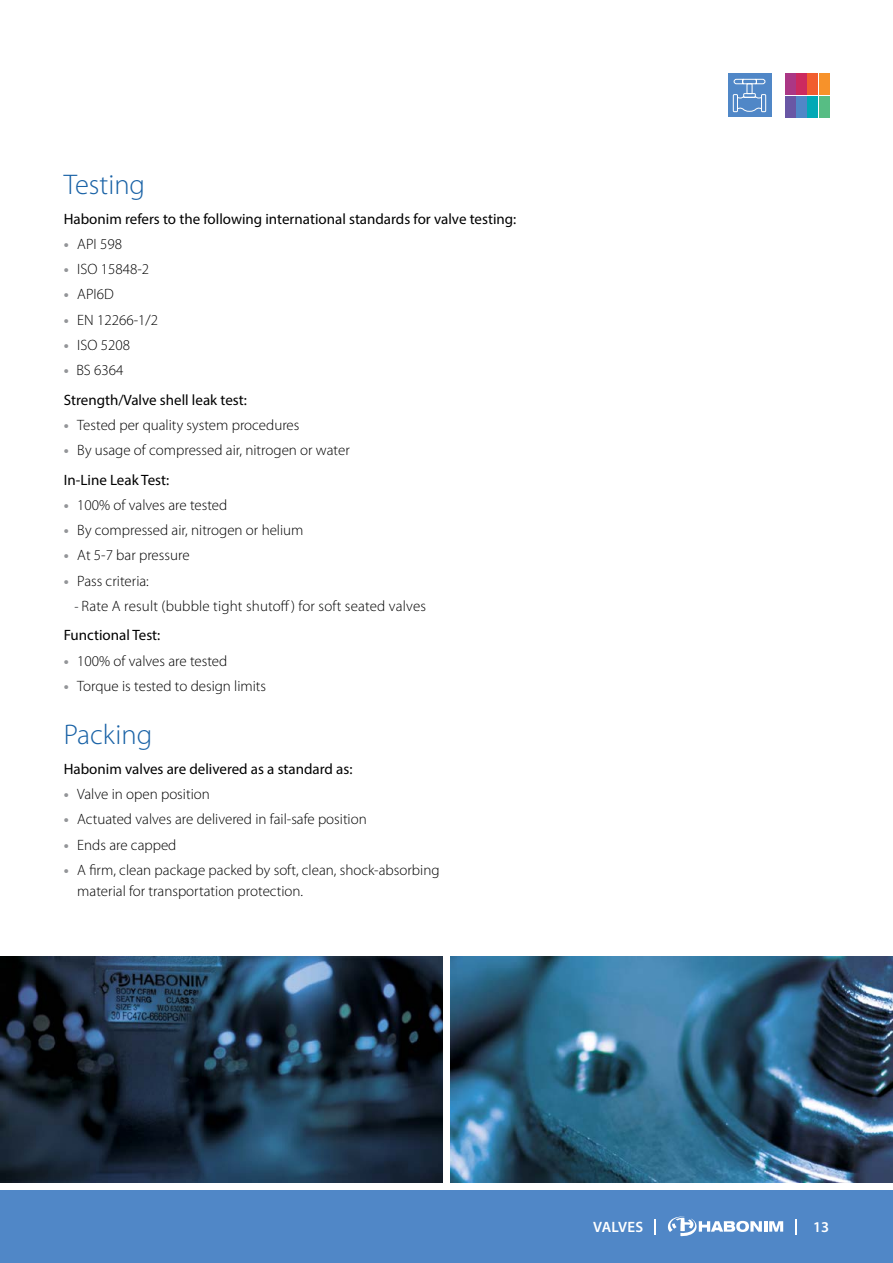
<style>
.page{position:relative;width:893px;height:1263px;background:#fff}
.page>*{position:absolute;margin:0;border:0;box-sizing:border-box;transform-origin:0 0}
.t1{font:300 28.5px "Myriad Pro";color:#1962a6}
.t2{font:300 15px/29.5px "Myriad Pro";color:#000}
.t3{font:15px/29.5px "Myriad Pro";color:#000}
.t4{font:600 15px "Myriad Pro";letter-spacing:.01em;color:#fff}
.s1{font-weight:700;color:#939598}
.s2{font-weight:300}
.s3{font-weight:400}
.s4{font-weight:400;font-size:13.5px;color:#58595b}
</style>
<div class="page">
<div style="left:728px;top:74px;width:43px;height:43px;background:#5087c7"></div>
<div style="left:743px;top:93px;width:13px;height:5px;border:1px solid #fff"></div>
<div style="left:747px;top:83px;width:5px;height:11px;border:1px solid #fff"></div>
<div style="left:733px;top:94px;width:5px;height:18px;border:1px solid #fff"></div>
<div style="left:761px;top:94px;width:5px;height:18px;border:1px solid #fff"></div>
<svg style="left:737px;top:95px;width:25px;height:17px"></svg>
<svg style="left:733px;top:78px;width:33px;height:6px"></svg>
<div style="left:0;top:1191px;width:893px;height:72px;background:#5087c7"></div>
<svg style="left:668px;top:1216px;width:115px;height:21px"></svg>
<svg style="left:795px;top:1219px;width:1px;height:15px"></svg>
<svg style="left:655px;top:1219px;width:1px;height:15px"></svg>
<img style="left:1px;top:957px;width:441px;height:225px">
<img style="left:451px;top:957px;width:442px;height:225px">
<img style="left:0;top:957px;width:1px;height:225px">
<div style="left:786px;top:74px;width:10px;height:21px;background:#ab3785"></div>
<div style="left:808px;top:74px;width:10px;height:21px;background:#f15d2e"></div>
<div style="left:819px;top:74px;width:10px;height:21px;background:#f7922a"></div>
<div style="left:797px;top:74px;width:10px;height:21px;background:#cc2a5f"></div>
<div style="left:786px;top:96px;width:10px;height:21px;background:#6957a5"></div>
<div style="left:808px;top:96px;width:10px;height:21px;background:#00a9b5"></div>
<div style="left:819px;top:96px;width:10px;height:21px;background:#57bd84"></div>
<div style="left:797px;top:96px;width:10px;height:21px;background:#5087c7"></div>
<h1 class="t1" style="left:64px;top:167px;width:83px">Testing</h1>
<p class="t3" style="left:64px;top:203px;width:454px">Habonim refers to the following international standards for valve testing:</p>
<p class="t2" style="left:64px;top:229px;width:60px"><span class="s1">•</span> API 598</p>
<p class="t2" style="left:64px;top:254px;width:87px"><span class="s1">•</span> ISO 15848-2</p>
<p class="t2" style="left:64px;top:279px;width:51px"><span class="s1">•</span> API6D</p>
<p class="t2" style="left:64px;top:305px;width:96px"><span class="s1">•</span> EN 12266-1/2</p>
<p class="t2" style="left:64px;top:330px;width:68px"><span class="s1">•</span> ISO 5208</p>
<p class="t3" style="left:64px;top:355px;width:185px"><span class="s1">•</span> <span class="s2">BS 6364<br></span>Strength/Valve shell leak test:</p>
<p class="t2" style="left:64px;top:410px;width:237px"><span class="s1">•</span> Tested per quality system procedures</p>
<p class="t2" style="left:64px;top:435px;width:288px"><span class="s1">•</span> By usage of compressed air, nitrogen or water<br><span class="s3">In-Line Leak Test:</span></p>
<p class="t2" style="left:64px;top:490px;width:165px"><span class="s1">•</span> 100% of valves are tested</p>
<p class="t2" style="left:64px;top:515px;width:241px"><span class="s1">•</span> By compressed air, nitrogen or helium</p>
<p class="t2" style="left:64px;top:540px;width:127px"><span class="s1">•</span> At 5-7 bar pressure</p>
<p class="t2" style="left:64px;top:566px;width:87px"><span class="s1">•</span> Pass criteria:</p>
<p class="t2" style="left:64px;top:591px;width:364px;text-indent:11px"><span class="s4">-</span> Rate A result (bubble tight shutoff) for soft seated valves<br><span class="s3">Functional Test:</span></p>
<p class="t2" style="left:64px;top:646px;width:165px"><span class="s1">•</span> 100% of valves are tested</p>
<p class="t2" style="left:64px;top:671px;width:204px"><span class="s1">•</span> Torque is tested to design limits</p>
<h1 class="t1" style="left:64px;top:718px;width:90px">Packing</h1>
<p class="t3" style="left:64px;top:754px;width:290px">Habonim valves are delivered as a standard as:</p>
<p class="t2" style="left:64px;top:779px;width:148px"><span class="s1">•</span> Valve in open position</p>
<p class="t2" style="left:64px;top:804px;width:304px"><span class="s1">•</span> Actuated valves are delivered in fail-safe position</p>
<p class="t2" style="left:64px;top:830px;width:114px"><span class="s1">•</span> Ends are capped</p>
<p class="t2" style="left:77px;top:859px;width:364px;line-height:21px;text-indent:-14px"><span class="s1">•</span> A firm, clean package packed by soft, clean, shock-absorbing material for transportation protection.</p>
<p class="t4" style="left:593px;top:1217px;width:52px">VALVES</p>
<p class="t4" style="left:813px;top:1217px;width:18px">13</p>
</div>
